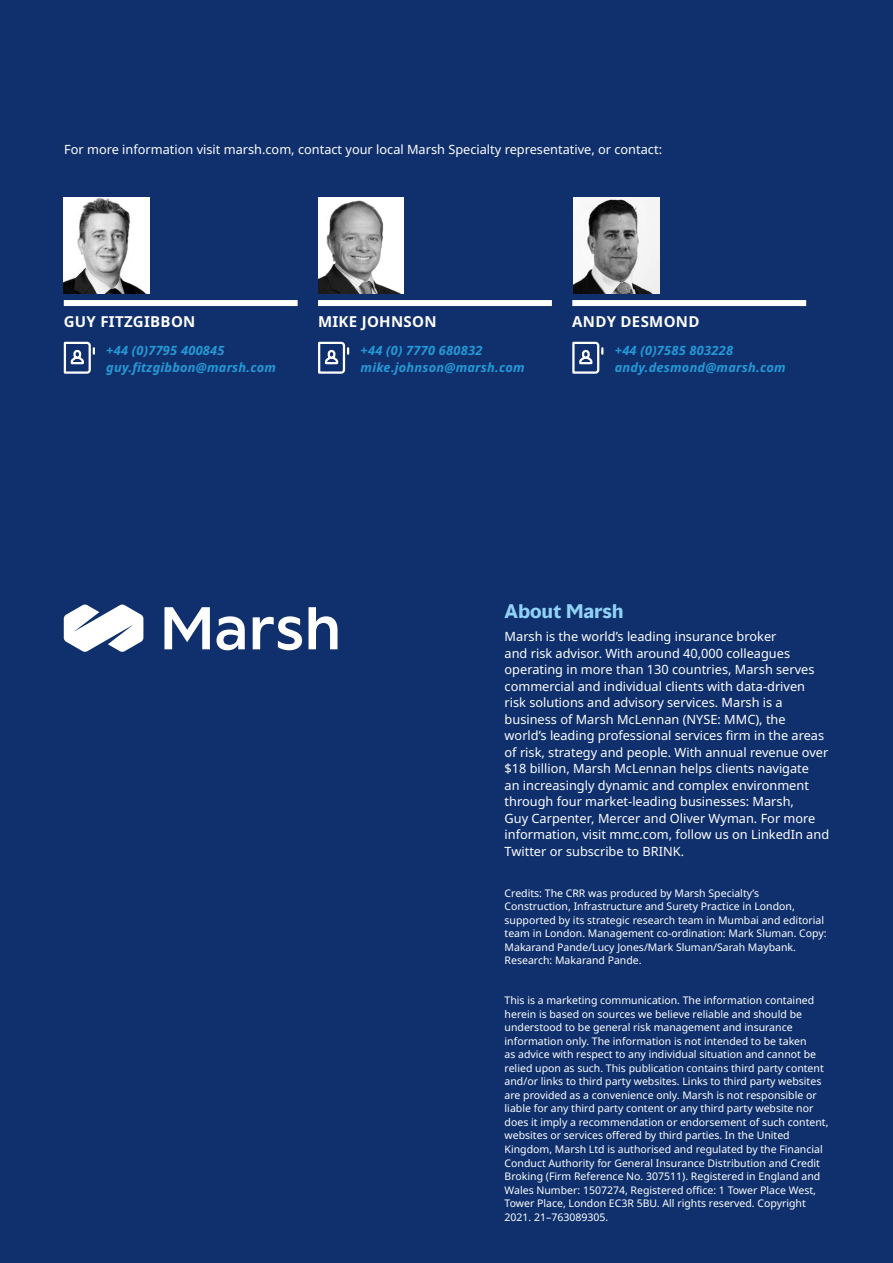
<style>
.page{position:relative;width:893px;height:1263px;background:#0f306d}
.page>*{position:absolute;margin:0;border:0;box-sizing:border-box;transform-origin:0 0}
.t1{font:700 18px "MMC Display";letter-spacing:.01em;color:#90d2f5}
.t2{font:700 15px "Noto Sans";letter-spacing:.02em;color:#fff}
.t3{font:12.75px/16.5px "Noto Sans";color:#fff}
.t4{font:italic 700 12.75px/16.5px "Noto Sans";letter-spacing:.02em;color:#239ad7}
.t5{font:10.5px/13.5px "Noto Sans";color:#fff}
</style>
<div class="page">
<svg style="left:164px;top:607px;width:46px;height:42px"></svg>
<svg style="left:216px;top:616px;width:29px;height:34px"></svg>
<svg style="left:253px;top:616px;width:49px;height:34px"></svg>
<svg style="left:309px;top:607px;width:29px;height:42px"></svg>
<svg style="left:64px;top:604px;width:79px;height:48px"></svg>
<div style="left:64px;top:300px;width:234px;height:6px;background:#fff"></div>
<svg style="left:63px;top:341px;width:32px;height:33px"></svg>
<div style="left:318px;top:300px;width:234px;height:6px;background:#fff"></div>
<svg style="left:318px;top:341px;width:32px;height:33px"></svg>
<div style="left:572px;top:300px;width:234px;height:6px;background:#fff"></div>
<svg style="left:572px;top:341px;width:32px;height:33px"></svg>
<img style="left:64px;top:197px;width:85px;height:96px">
<img style="left:318px;top:197px;width:86px;height:96px">
<img style="left:574px;top:197px;width:85px;height:96px">
<p class="t3" style="left:64px;top:141px;width:599px">For more information visit marsh.com, contact your local Marsh Specialty representative, or contact:</p>
<h2 class="t2" style="left:64px;top:311px;width:133px">GUY FITZGIBBON</h2>
<p class="t4" style="left:106px;top:343px;width:171px">+44 (0)7795 400845 guy.fitzgibbon@marsh.com</p>
<h2 class="t2" style="left:318px;top:311px;width:120px">MIKE JOHNSON</h2>
<p class="t4" style="left:361px;top:343px;width:166px">+44 (0) 7770 680832 mike.johnson@marsh.com</p>
<h2 class="t2" style="left:572px;top:311px;width:129px">ANDY DESMOND</h2>
<p class="t4" style="left:615px;top:343px;width:172px">+44 (0)7585 803228 andy.desmond@marsh.com</p>
<h1 class="t1" style="left:505px;top:600px;width:120px">About Marsh</h1>
<p class="t3" style="left:505px;top:628px;width:326px">Marsh is the world’s leading insurance broker<br>and risk advisor. With around 40,000 colleagues operating in more than 130 countries, Marsh serves commercial and individual clients with data-driven risk solutions and advisory services. Marsh is a business of Marsh McLennan (NYSE: MMC), the world’s leading professional services firm in the areas of risk, strategy and people. With annual revenue over $18 billion, Marsh McLennan helps clients navigate<br>an increasingly dynamic and complex environment through four market-leading businesses: Marsh,<br>Guy Carpenter, Mercer and Oliver Wyman. For more information, visit mmc.com, follow us on LinkedIn and Twitter or subscribe to BRINK.</p>
<p class="t5" style="left:505px;top:886px;width:324px">Credits: The CRR was produced by Marsh Specialty’s Construction, Infrastructure and Surety Practice in London, supported by its strategic research team in Mumbai and editorial team in London. Management co-ordination: Mark Sluman. Copy:<br>Makarand Pande/Lucy Jones/Mark Sluman/Sarah Maybank.<br>Research: Makarand Pande.</p>
<p class="t5" style="left:505px;top:994px;width:325px">This is a marketing communication. The information contained herein is based on sources we believe reliable and should be understood to be general risk management and insurance information only. The information is not intended to be taken<br>as advice with respect to any individual situation and cannot be relied upon as such. This publication contains third party content and/or links to third party websites. Links to third party websites are provided as a convenience only. Marsh is not responsible or liable for any third party content or any third party website nor does it imply a recommendation or endorsement of such content, websites or services offered by third parties. In the United Kingdom, Marsh Ltd is authorised and regulated by the Financial Conduct Authority for General Insurance Distribution and Credit Broking (Firm Reference No. 307511). Registered in England and Wales Number: 1507274, Registered office: 1 Tower Place West, Tower Place, London EC3R 5BU. All rights reserved. Copyright 2021. 21–763089305.</p>
</div>
